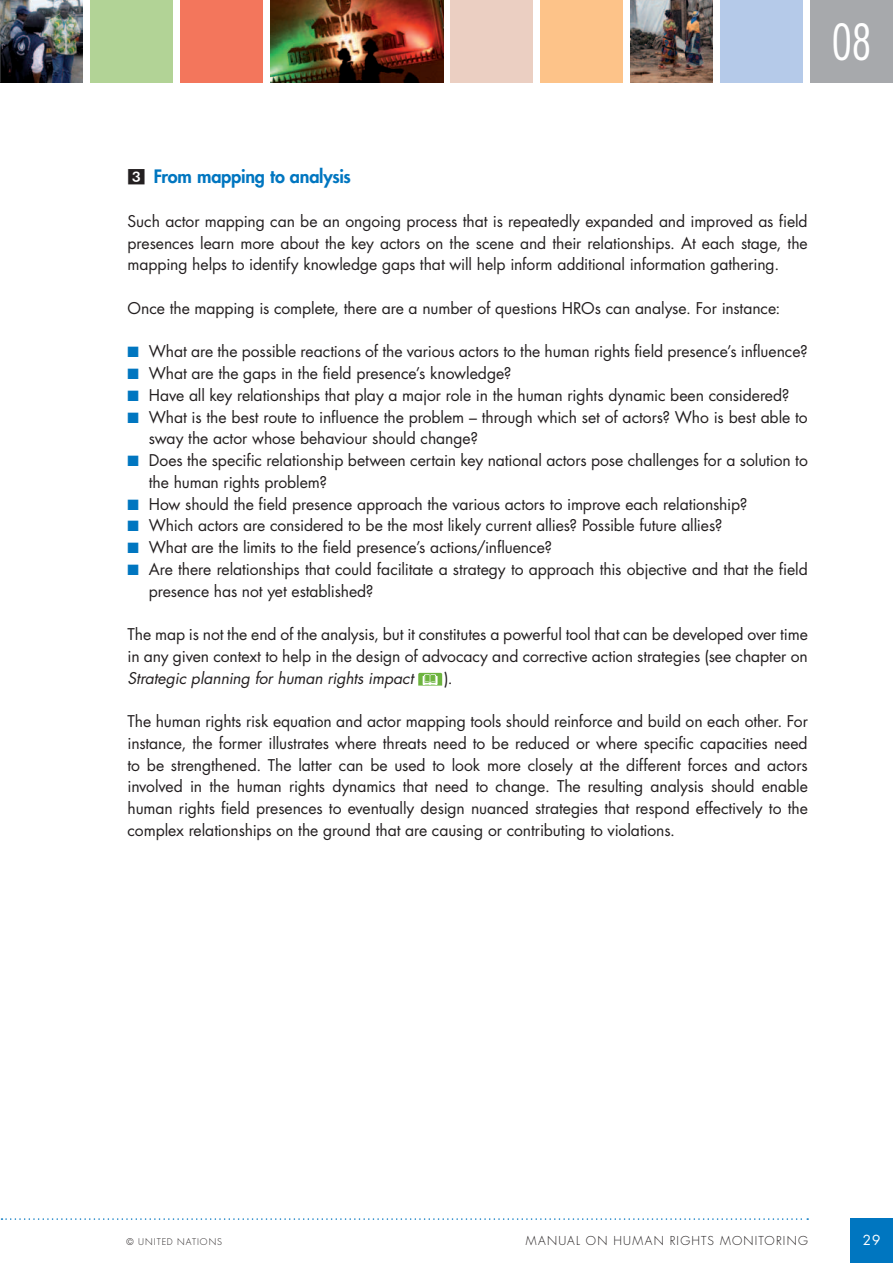
<style>
.page{position:relative;width:893px;height:1263px;background:#fff}
.page>*{position:absolute;margin:0;border:0;box-sizing:border-box;transform-origin:0 0}
.t1{font:300 condensed 48.45px "Futura";color:#fff}
.t2{font:800 18px "Futura";letter-spacing:-.015em;color:#0076c0}
.t3{font:15.75px/21.8px "Futura";letter-spacing:-.005em;color:#231f20}
.t4{font:italic 15.75px "Futura";letter-spacing:-.005em;color:#231f20}
.t5{font:13.5px "Futura";color:#fff}
.t6{font:300 12px "Futura";letter-spacing:.105em;color:#231f20}
.t7{font:300 9px "Futura";letter-spacing:.105em;color:#231f20}
.s1{font-family:"Bundesbahn Pi One";font-weight:400;color:#231f20}
.s2{color:#0076c0}
</style>
<div class="page">
<div style="left:450px;top:0;width:82px;height:83px;background:#ebcfc2"></div>
<img style="left:630px;top:0;width:83px;height:83px">
<div style="left:810px;top:0;width:83px;height:83px;background:#a7a9ac"></div>
<img style="left:270px;top:0;width:173px;height:83px">
<div style="left:540px;top:0;width:83px;height:83px;background:#fdc389"></div>
<img style="left:0;top:0;width:83px;height:83px">
<div style="left:90px;top:0;width:83px;height:83px;background:#b2d396"></div>
<div style="left:180px;top:0;width:83px;height:83px;background:#f3765c"></div>
<div style="left:720px;top:0;width:83px;height:83px;background:#b5cae9"></div>
<div style="left:850px;top:1218px;width:43px;height:45px;background:#0076c0"></div>
<svg style="left:2px;top:1218px;width:806px;height:2px"></svg>
<svg style="left:418px;top:673px;width:24px;height:13px"></svg>
<h1 class="t1" style="left:832px;top:14px;width:41px">08</h1>
<p class="t2" style="left:128px;top:165px;width:225px"><span class="s1">3</span> From mapping to analysis</p>
<p class="t3" style="left:128px;top:210px;width:682px;text-align:justify">Such actor mapping can be an ongoing process that is repeatedly expanded and improved as field presences learn more about the key actors on the scene and their relationships. At each stage, the mapping helps to identify knowledge gaps that will help inform additional information gathering.</p>
<p class="t3" style="left:128px;top:297px;width:654px">Once the mapping is complete, there are a number of questions HROs can analyse. For instance:</p>
<p class="t3" style="left:128px;top:341px;width:682px"><span class="s2">■</span> What are the possible reactions of the various actors to the human rights field presence’s influence?</p>
<p class="t3" style="left:128px;top:363px;width:386px"><span class="s2">■</span> What are the gaps in the field presence’s knowledge?</p>
<p class="t3" style="left:128px;top:384px;width:663px"><span class="s2">■</span> Have all key relationships that play a major role in the human rights dynamic been considered?</p>
<p class="t3" style="left:149px;top:406px;width:660px;text-indent:-21px"><span class="s2">■</span> What is the best route to influence the problem – through which set of actors? Who is best able to sway the actor whose behaviour should change?</p>
<p class="t3" style="left:149px;top:450px;width:661px;text-indent:-21px"><span class="s2">■</span> Does the specific relationship between certain key national actors pose challenges for a solution to the human rights problem?</p>
<p class="t3" style="left:128px;top:493px;width:621px"><span class="s2">■</span> How should the field presence approach the various actors to improve each relationship?</p>
<p class="t3" style="left:128px;top:515px;width:596px"><span class="s2">■</span> Which actors are considered to be the most likely current allies? Possible future allies?</p>
<p class="t3" style="left:128px;top:537px;width:426px"><span class="s2">■</span> What are the limits to the field presence’s actions/influence?</p>
<p class="t3" style="left:149px;top:558px;width:660px;text-indent:-21px"><span class="s2">■</span> Are there relationships that could facilitate a strategy to approach this objective and that the field presence has not yet established?</p>
<p class="t3" style="left:128px;top:624px;width:682px">The map is not the end of the analysis, but it constitutes a powerful tool that can be developed over time in any given context to help in the design of advocacy and corrective action strategies (see chapter on</p>
<p class="t4" style="left:128px;top:668px;width:287px">Strategic planning for human rights impact</p>
<p class="t3" style="left:444px;top:667px;width:10px">).</p>
<p class="t3" style="left:128px;top:711px;width:682px;text-align:justify">The human rights risk equation and actor mapping tools should reinforce and build on each other. For instance, the former illustrates where threats need to be reduced or where specific capacities need to be strengthened. The latter can be used to look more closely at the different forces and actors involved in the human rights dynamics that need to change. The resulting analysis should enable human rights field presences to eventually design nuanced strategies that respond effectively to the complex relationships on the ground that are causing or contributing to violations.</p>
<p class="t7" style="left:127px;top:1236px;width:97px">© UNITED NATIONS</p>
<p class="t6" style="left:526px;top:1233px;width:284px">MANUAL ON HUMAN RIGHTS MONITORING</p>
<p class="t5" style="left:863px;top:1231px;width:19px">29</p>
</div>
